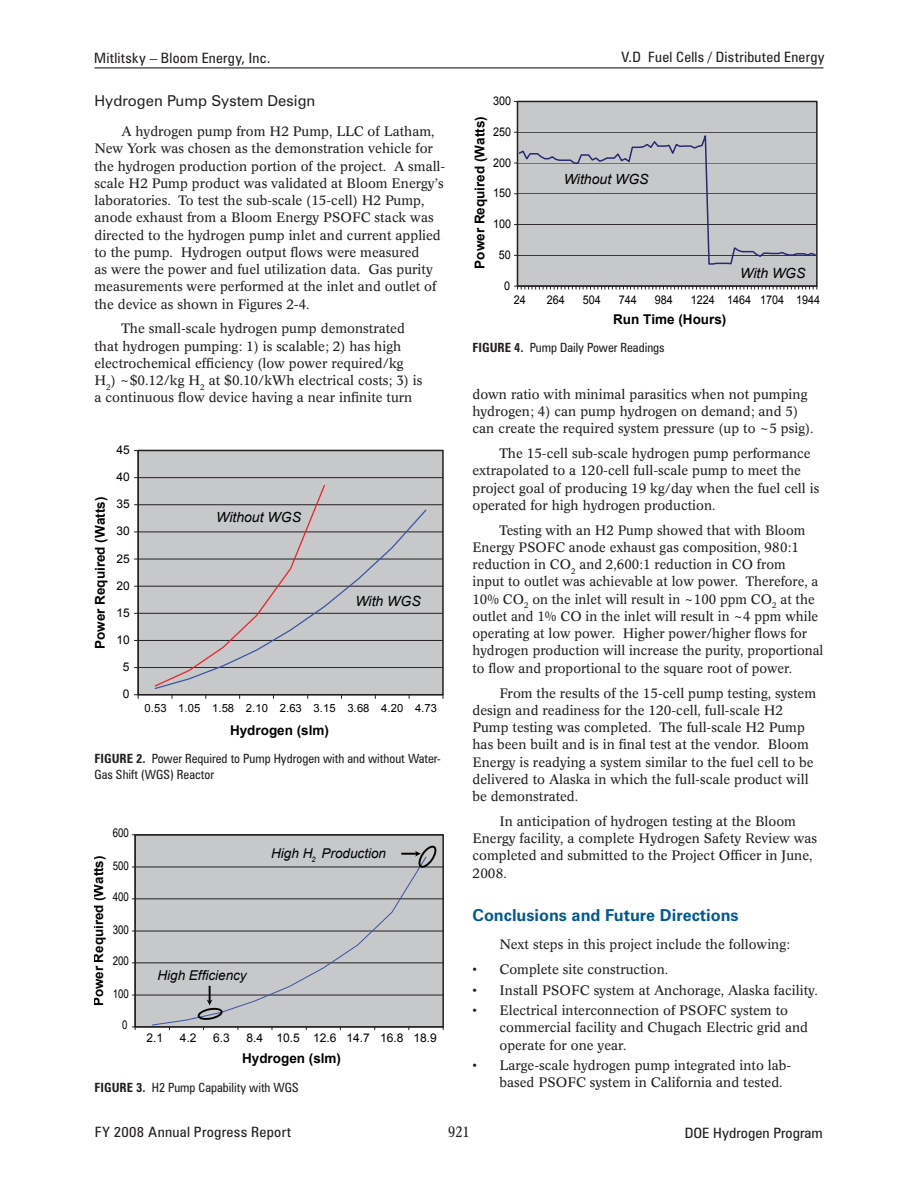
<style>
.page{position:relative;width:918px;height:1188px;background:#fff}
.page>*{position:absolute;margin:0;border:0;box-sizing:border-box;transform-origin:0 0}
._1_RptObjHead{font:700 16.5px "Zurich BT";color:#005990}
._1_Object_subHead_af{font:15px "Zurich BT";color:#231f20}
.t1{font:condensed 15px "Concorde BE";color:#231f20}
._11_Header_R{font:condensed 14.25px "Zurich BT";letter-spacing:.015em;color:#231f20;scale:1.08 1}
._11_Header_R-2{font:condensed 14.25px "Zurich BT";letter-spacing:.015em;color:#231f20;scale:1.05 1}
._11_Header_L{font:condensed 14.25px "Zurich BT";letter-spacing:.02em;color:#231f20;scale:1.05 1}
.t2{font:italic 13.95px "Arial";color:#000}
._1_Body_text{font:13.5px/17.2px "Concorde BE";color:#231f20}
._1_Bulleted{font:13.5px/17.2px "Concorde BE";color:#231f20}
._1_Bulleted_7{font:13.5px/17.2px "Concorde BE";color:#231f20}
.t3{font:700 13.5px "Arial";color:#000}
.t4{font:italic 13.5px "Arial";color:#000}
.t5{font:700 13.35px "Arial";letter-spacing:.005em;color:#000}
._1_FigureTitle{font:condensed 12.75px/15.8px "Zurich BT";color:#231f20}
.t6{font:12px "Arial";color:#000}
.t7{font:12px "Arial";color:#000;scale:.9 1}
.t8{font:11.85px "Arial Narrow";color:#000}
.t9{font:11.25px "Arial";color:#000}
.s1{font-weight:700}
</style>
<div class="page">
<hr style="left:94px;top:67px;width:730px;height:1px;background:#231f20">
<div style="left:138px;top:450px;width:305px;height:245px;background:#c7c8ca"></div>
<hr style="left:138px;top:668px;width:305px;height:1px;background:#231f20">
<hr style="left:138px;top:640px;width:305px;height:1px;background:#231f20">
<hr style="left:138px;top:613px;width:305px;height:1px;background:#231f20">
<hr style="left:138px;top:586px;width:305px;height:1px;background:#231f20">
<hr style="left:138px;top:559px;width:305px;height:1px;background:#231f20">
<hr style="left:138px;top:532px;width:305px;height:1px;background:#231f20">
<hr style="left:138px;top:504px;width:305px;height:1px;background:#231f20">
<hr style="left:138px;top:477px;width:305px;height:1px;background:#231f20">
<div style="left:137px;top:450px;width:307px;height:245px;border:2px solid #231f20"></div>
<hr style="left:138px;top:450px;width:1px;height:245px;background:#231f20">
<hr style="left:138px;top:694px;width:305px;height:1px;background:#231f20">
<svg style="left:134px;top:694px;width:5px;height:4px"></svg>
<svg style="left:154px;top:485px;width:172px;height:23px"></svg>
<svg style="left:154px;top:508px;width:274px;height:181px"></svg>
<div style="left:135px;top:835px;width:308px;height:192px;background:#c7c8ca"></div>
<hr style="left:135px;top:995px;width:308px;height:1px;background:#231f20">
<hr style="left:135px;top:963px;width:308px;height:1px;background:#231f20">
<hr style="left:135px;top:931px;width:308px;height:1px;background:#231f20">
<hr style="left:135px;top:899px;width:308px;height:1px;background:#231f20">
<hr style="left:135px;top:867px;width:308px;height:1px;background:#231f20">
<div style="left:134px;top:834px;width:310px;height:194px;border:1px solid #231f20"></div>
<hr style="left:135px;top:835px;width:1px;height:192px;background:#231f20">
<hr style="left:135px;top:1027px;width:308px;height:1px;background:#231f20">
<svg style="left:151px;top:866px;width:276px;height:160px"></svg>
<svg style="left:401px;top:845px;width:37px;height:26px"></svg>
<svg style="left:198px;top:986px;width:24px;height:34px"></svg>
<div style="left:517px;top:101px;width:300px;height:185px;background:#c7c8ca"></div>
<div style="left:517px;top:101px;width:301px;height:186px;border:2px solid #231f20"></div>
<hr style="left:517px;top:101px;width:1px;height:185px;background:#231f20">
<svg style="left:514px;top:286px;width:304px;height:3px"></svg>
<svg style="left:514px;top:128px;width:303px;height:137px"></svg>
<p class="_11_Header_L" style="left:94px;top:49px;width:169px">Mitlitsky – Bloom Energy, Inc.</p>
<p class="_11_Header_R-2" style="left:621px;top:49px;width:195px">V.D Fuel Cells / Distributed Energy</p>
<p class="_1_Object_subHead_af" style="left:94px;top:92px;width:222px">Hydrogen Pump System Design</p>
<p class="_1_Body_text" style="left:94px;top:123px;width:352px;text-indent:27px">A hydrogen pump from H2 Pump, LLC of Latham, New York was chosen as the demonstration vehicle for the hydrogen production portion of the project. A small&shy;scale H2 Pump product was validated at Bloom Energy’s laboratories. To test the sub-scale (15-cell) H2 Pump, anode exhaust from a Bloom Energy PSOFC stack was directed to the hydrogen pump inlet and current applied to the pump. Hydrogen output flows were measured<br>as were the power and fuel utilization data. Gas purity measurements were performed at the inlet and outlet of the device as shown in Figures 2-4.</p>
<p class="_1_Body_text" style="left:94px;top:320px;width:330px;text-indent:27px">The small-scale hydrogen pump demonstrated that hydrogen pumping: 1) is scalable; 2) has high electrochemical efficiency (low power required/kg H<sub>2</sub>) ~$0.12/kg H<sub>2</sub> at $0.10/kWh electrical costs; 3) is a continuous flow device having a near infinite turn</p>
<p class="t7" style="left:493px;top:93px;width:22px">300</p>
<p class="t3" style="left:471px;top:269px;width:154px;rotate:-90deg">Power Required (Watts)</p>
<p class="t7" style="left:493px;top:124px;width:22px">250</p>
<p class="t7" style="left:493px;top:155px;width:22px">200</p>
<p class="t2" style="left:564px;top:171px;width:86px">Without WGS</p>
<p class="t7" style="left:493px;top:185px;width:22px">150</p>
<p class="t7" style="left:493px;top:216px;width:22px">100</p>
<p class="t7" style="left:499px;top:247px;width:15px">50</p>
<p class="t2" style="left:740px;top:264px;width:67px">With WGS</p>
<p class="t7" style="left:504px;top:278px;width:8px">0</p>
<p class="t7" style="left:514px;top:292px;width:15px">24</p>
<p class="t7" style="left:547px;top:292px;width:22px">264</p>
<p class="t7" style="left:583px;top:292px;width:22px">504</p>
<p class="t7" style="left:619px;top:292px;width:22px">744</p>
<p class="t7" style="left:655px;top:292px;width:22px">984</p>
<p class="t7" style="left:691px;top:292px;width:145px">1224 1464 1704 1944</p>
<p class="t3" style="left:613px;top:310px;width:115px">Run Time (Hours)</p>
<p class="_1_FigureTitle" style="left:472px;top:339px;width:194px"><span class="s1">FIGURE 4.</span> Pump Daily Power Readings</p>
<p class="_1_Body_text" style="left:472px;top:386px;width:343px">down ratio with minimal parasitics when not pumping hydrogen; 4) can pump hydrogen on demand; and 5) can create the required system pressure (up to ~5 psig).</p>
<p class="_1_Body_text" style="left:472px;top:445px;width:348px;text-indent:27px">The 15-cell sub-scale hydrogen pump performance extrapolated to a 120-cell full-scale pump to meet the project goal of producing 19 kg/day when the fuel cell is operated for high hydrogen production.</p>
<p class="_1_Body_text" style="left:472px;top:522px;width:353px;text-indent:27px">Testing with an H2 Pump showed that with Bloom Energy PSOFC anode exhaust gas composition, 980:1 reduction in CO<sub>2</sub> and 2,600:1 reduction in CO from<br>input to outlet was achievable at low power. Therefore, a 10% CO<sub>2</sub> on the inlet will result in ~100 ppm CO<sub>2</sub> at the outlet and 1% CO in the inlet will result in ~4 ppm while operating at low power. Higher power/higher flows for hydrogen production will increase the purity, proportional to flow and proportional to the square root of power.</p>
<p class="_1_Body_text" style="left:472px;top:684px;width:345px;text-indent:27px">From the results of the 15-cell pump testing, system design and readiness for the 120-cell, full-scale H2<br>Pump testing was completed. The full-scale H2 Pump has been built and is in final test at the vendor. Bloom Energy is readying a system similar to the fuel cell to be delivered to Alaska in which the full-scale product will be demonstrated.</p>
<p class="_1_Body_text" style="left:472px;top:813px;width:346px;text-indent:27px">In anticipation of hydrogen testing at the Bloom Energy facility, a complete Hydrogen Safety Review was completed and submitted to the Project Officer in June, 2008.</p>
<p class="_1_RptObjHead" style="left:472px;top:905px;width:268px">Conclusions and Future Directions</p>
<p class="_1_Body_text" style="left:500px;top:936px;width:292px">Next steps in this project include the following:</p>
<p class="_1_Bulleted" style="left:472px;top:961px;width:197px">• Complete site construction.</p>
<p class="_1_Bulleted" style="left:472px;top:981px;width:347px">• Install PSOFC system at Anchorage, Alaska facility.</p>
<p class="_1_Bulleted" style="left:500px;top:1002px;width:310px;text-indent:-27px">• Electrical interconnection of PSOFC system to commercial facility and Chugach Electric grid and operate for one year.</p>
<p class="_1_Bulleted_7" style="left:500px;top:1057px;width:293px;text-indent:-27px">• Large-scale hydrogen pump integrated into lab&shy;based PSOFC system in California and tested.</p>
<p class="t6" style="left:116px;top:442px;width:15px">45</p>
<p class="t6" style="left:116px;top:469px;width:15px">40</p>
<p class="t3" style="left:91px;top:649px;width:154px;rotate:-90deg">Power Required (Watts)</p>
<p class="t6" style="left:116px;top:496px;width:15px">35</p>
<p class="t2" style="left:216px;top:508px;width:86px">Without WGS</p>
<p class="t6" style="left:116px;top:523px;width:15px">30</p>
<p class="t6" style="left:116px;top:550px;width:15px">25</p>
<p class="t6" style="left:116px;top:578px;width:15px">20</p>
<p class="t2" style="left:355px;top:592px;width:67px">With WGS</p>
<p class="t6" style="left:116px;top:605px;width:15px">15</p>
<p class="t6" style="left:116px;top:632px;width:15px">10</p>
<p class="t6" style="left:123px;top:659px;width:8px">5</p>
<p class="t6" style="left:123px;top:686px;width:8px">0</p>
<p class="t9" style="left:144px;top:701px;width:294px">0.53 1.05 1.58 2.10 2.63 3.15 3.68 4.20 4.73</p>
<p class="t3" style="left:230px;top:721px;width:101px">Hydrogen (slm)</p>
<p class="_1_FigureTitle" style="left:94px;top:750px;width:348px"><span class="s1">FIGURE 2.</span> Power Required to Pump Hydrogen with and without Water-<br>Gas Shift (WGS) Reactor</p>
<p class="t8" style="left:113px;top:825px;width:18px">600</p>
<p class="t4" style="left:271px;top:845px;width:116px">High H<sub>2</sub> Production</p>
<p class="t5" style="left:90px;top:1006px;width:152px;rotate:-90deg">Power Required (Watts)</p>
<p class="t8" style="left:113px;top:857px;width:18px">500</p>
<p class="t8" style="left:113px;top:889px;width:18px">400</p>
<p class="t8" style="left:113px;top:921px;width:18px">300</p>
<p class="t8" style="left:113px;top:953px;width:18px">200</p>
<p class="t4" style="left:157px;top:967px;width:91px">High Efficiency</p>
<p class="t8" style="left:113px;top:985px;width:18px">100</p>
<p class="t8" style="left:122px;top:1017px;width:7px">0</p>
<p class="t6" style="left:146px;top:1030px;width:18px">2.1</p>
<p class="t6" style="left:180px;top:1030px;width:18px">4.2</p>
<p class="t6" style="left:213px;top:1030px;width:18px">6.3</p>
<p class="t6" style="left:247px;top:1030px;width:192px">8.4 10.5 12.6 14.7 16.8 18.9</p>
<p class="t3" style="left:242px;top:1049px;width:101px">Hydrogen (slm)</p>
<p class="_1_FigureTitle" style="left:94px;top:1079px;width:206px"><span class="s1">FIGURE 3.</span> H2 Pump Capability with WGS</p>
<p class="_11_Header_R" style="left:95px;top:1124px;width:184px">FY 2008 Annual Progress Report</p>
<p class="t1" style="left:448px;top:1123px;width:23px">921</p>
<p class="_11_Header_R" style="left:685px;top:1124px;width:129px">DOE Hydrogen Program</p>
</div>
